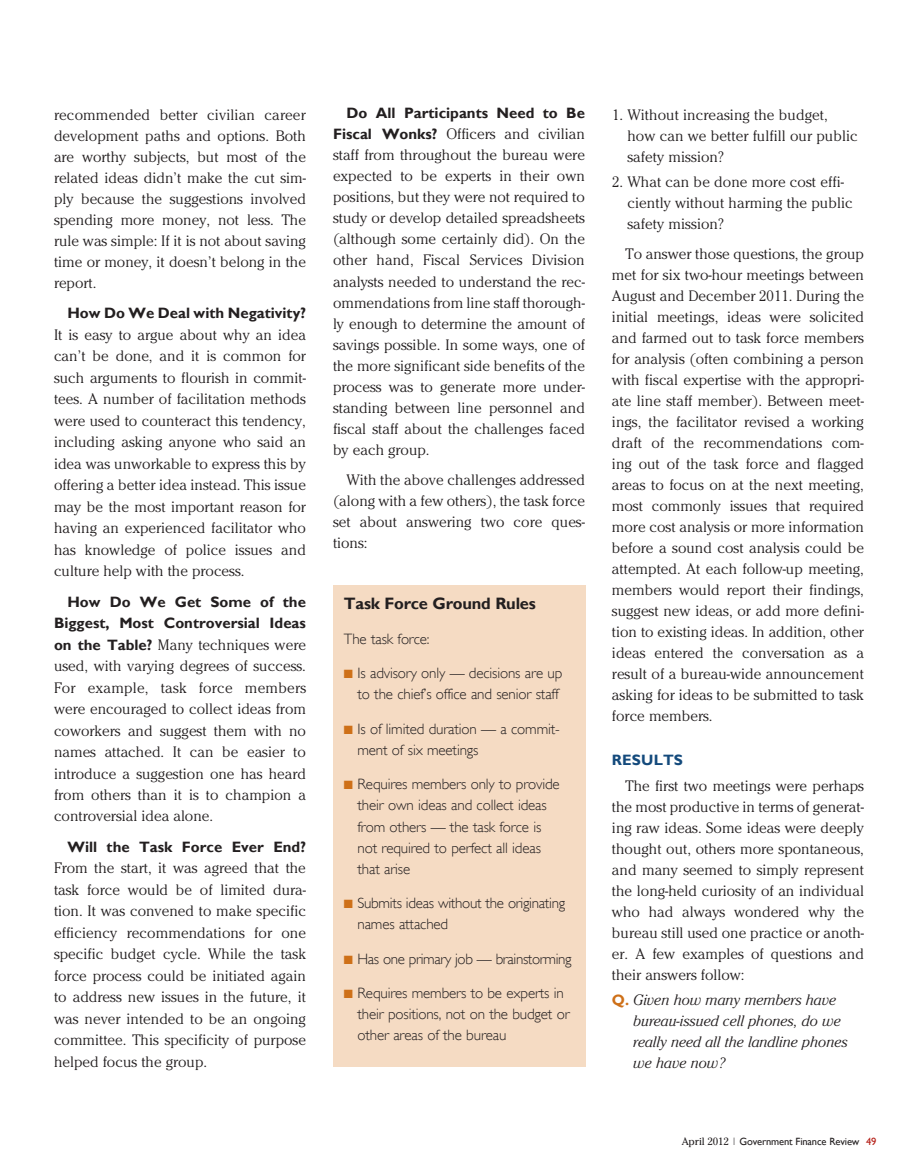
<style>
.page{position:relative;width:918px;height:1175px;background:#fff}
.page>*{position:absolute;margin:0;border:0;box-sizing:border-box;transform-origin:0 0}
.t1{font:700 16.5px "Gill Sans";letter-spacing:-.015em;color:#231f20}
.t2{font:300 15px/21px "Cheltenham";color:#231f20;text-align:justify}
.t3{font:300 15px/21px "Gill Sans";letter-spacing:-.01em;color:#231f20}
.t4{font:700 15px/21.5px "Gill Sans";color:#231f20;text-align:right}
.t5{font:italic 300 15px/21px "Cheltenham";letter-spacing:-.005em;color:#231f20}
.t6{font:700 15px "Gill Sans";letter-spacing:.01em;color:#144a7c}
.t7{font:10.5px "Gill Sans";letter-spacing:-.015em;color:#231f20}
.s1{font-family:"Gill Sans";font-weight:700}
.s2{color:#ce7018}
.s3{font-family:"Gill Sans";font-weight:700;font-style:normal;color:#ce7018}
.s4{font-family:"Cheltenham"}
.s5{color:#b41d15}
</style>
<div class="page">
<div style="left:333px;top:585px;width:253px;height:481px;background:#f5dbc3"></div>
<p class="t2" style="left:54px;top:104px;width:254px">recommended better civilian career development paths and options. Both are worthy subjects, but most of the related ideas didn’t make the cut sim&shy;ply because the suggestions involved spending more money, not less. The rule was simple: If it is not about saving time or money, it doesn’t belong in the report.</p>
<p class="t4" style="left:68px;top:303px;width:240px">How Do We Deal with Negativity?</p>
<p class="t2" style="left:54px;top:324px;width:254px;line-height:21.5px">It is easy to argue about why an idea can’t be done, and it is common for such arguments to flourish in commit&shy;tees. A number of facilitation methods were used to counteract this tendency, including asking anyone who said an idea was unworkable to express this by offering a better idea instead. This issue may be the most important reason for having an experienced facilitator who has knowledge of police issues and culture help with the process.</p>
<p class="t4" style="left:54px;top:591px;width:254px">How Do We Get Some of the<br>Biggest, Most Controversial Ideas</p>
<p class="t2" style="left:54px;top:633px;width:254px;line-height:21.5px"><span class="s1">on the Table?</span> Many techniques were used, with varying degrees of success.<br>For example, task force members were encouraged to collect ideas from coworkers and suggest them with no names attached. It can be easier to introduce a suggestion one has heard from others than it is to champion a controversial idea alone.</p>
<p class="t4" style="left:68px;top:836px;width:240px">Will the Task Force Ever End?</p>
<p class="t2" style="left:54px;top:857px;width:254px;line-height:21.5px">From the start, it was agreed that the task force would be of limited dura&shy;tion. It was convened to make specific efficiency recommendations for one specific budget cycle. While the task force process could be initiated again to address new issues in the future, it was never intended to be an ongoing committee. This specificity of purpose helped focus the group.</p>
<p class="t4" style="left:346px;top:103px;width:240px">Do All Participants Need to Be</p>
<p class="t2" style="left:333px;top:124px;width:254px"><span class="s1">Fiscal Wonks?</span> Officers and civilian staff from throughout the bureau were expected to be experts in their own positions, but they were not required to study or develop detailed spreadsheets (although some certainly did). On the other hand, Fiscal Services Division analysts needed to understand the rec&shy;ommendations from line staff thorough&shy;ly enough to determine the amount of savings possible. In some ways, one of the more significant side benefits of the process was to generate more under&shy;standing between line personnel and fiscal staff about the challenges faced by each group.</p>
<p class="t2" style="left:333px;top:469px;width:253px;text-indent:14px">With the above challenges addressed (along with a few others), the task force set about answering two core ques&shy;tions:</p>
<p class="t1" style="left:344px;top:594px;width:193px">Task Force Ground Rules</p>
<p class="t3" style="left:344px;top:628px;width:87px">The task force:</p>
<p class="t3" style="left:344px;top:663px;width:220px;text-align:right"><span class="s2">■</span> Is advisory only — decisions are up to the chief’s office and senior staff</p>
<p class="t3" style="left:358px;top:718px;width:204px;text-indent:-14px"><span class="s2">■</span> Is of limited duration — a commit&shy;ment of six meetings</p>
<p class="t3" style="left:358px;top:774px;width:204px;text-indent:-14px"><span class="s2">■</span> Requires members only to provide their own ideas and collect ideas from others — the task force is not required to perfect all ideas that arise</p>
<p class="t3" style="left:358px;top:892px;width:209px;text-indent:-14px"><span class="s2">■</span> Submits ideas without the originating names attached</p>
<p class="t3" style="left:344px;top:948px;width:229px"><span class="s2">■</span> Has one primary job — brainstorming</p>
<p class="t3" style="left:358px;top:982px;width:214px;text-indent:-14px"><span class="s2">■</span> Requires members to be experts in their positions, not on the budget or other areas of the bureau</p>
<p class="t2" style="left:627px;top:104px;width:232px;text-align:left;text-indent:-15px">1. Without increasing the budget, how can we better fulfill our public safety mission?</p>
<p class="t2" style="left:627px;top:171px;width:227px;text-align:left;text-indent:-15px">2. What can be done more cost effi&shy;ciently without harming the public safety mission?</p>
<p class="t2" style="left:612px;top:243px;width:254px;text-indent:14px">To answer those questions, the group met for six two-hour meetings between August and December 2011. During the initial meetings, ideas were solicited and farmed out to task force members for analysis (often combining a person with fiscal expertise with the appropri&shy;ate line staff member). Between meet&shy;ings, the facilitator revised a working draft of the recommendations com&shy;ing out of the task force and flagged areas to focus on at the next meeting, most commonly issues that required more cost analysis or more information before a sound cost analysis could be attempted. At each follow-up meeting, members would report their findings, suggest new ideas, or add more defini&shy;tion to existing ideas. In addition, other ideas entered the conversation as a result of a bureau-wide announcement asking for ideas to be submitted to task force members.</p>
<p class="t6" style="left:612px;top:751px;width:73px">RESULTS</p>
<p class="t2" style="left:612px;top:774px;width:254px;text-indent:14px">The first two meetings were perhaps the most productive in terms of generat&shy;ing raw ideas. Some ideas were deeply thought out, others more spontaneous, and many seemed to simply represent the long-held curiosity of an individual who had always wondered why the bureau still used one practice or anoth&shy;er. A few examples of questions and their answers follow:</p>
<p class="t5" style="left:633px;top:989px;width:216px;text-indent:-21px"><span class="s3">Q.</span> Given how many members have bureau-issued cell phones, do we really need all the landline phones we have now?</p>
<p class="t7" style="left:682px;top:1135px;width:196px"><span class="s4">April 2012 |</span> Government Finance Review <span class="s5">49</span></p>
</div>
